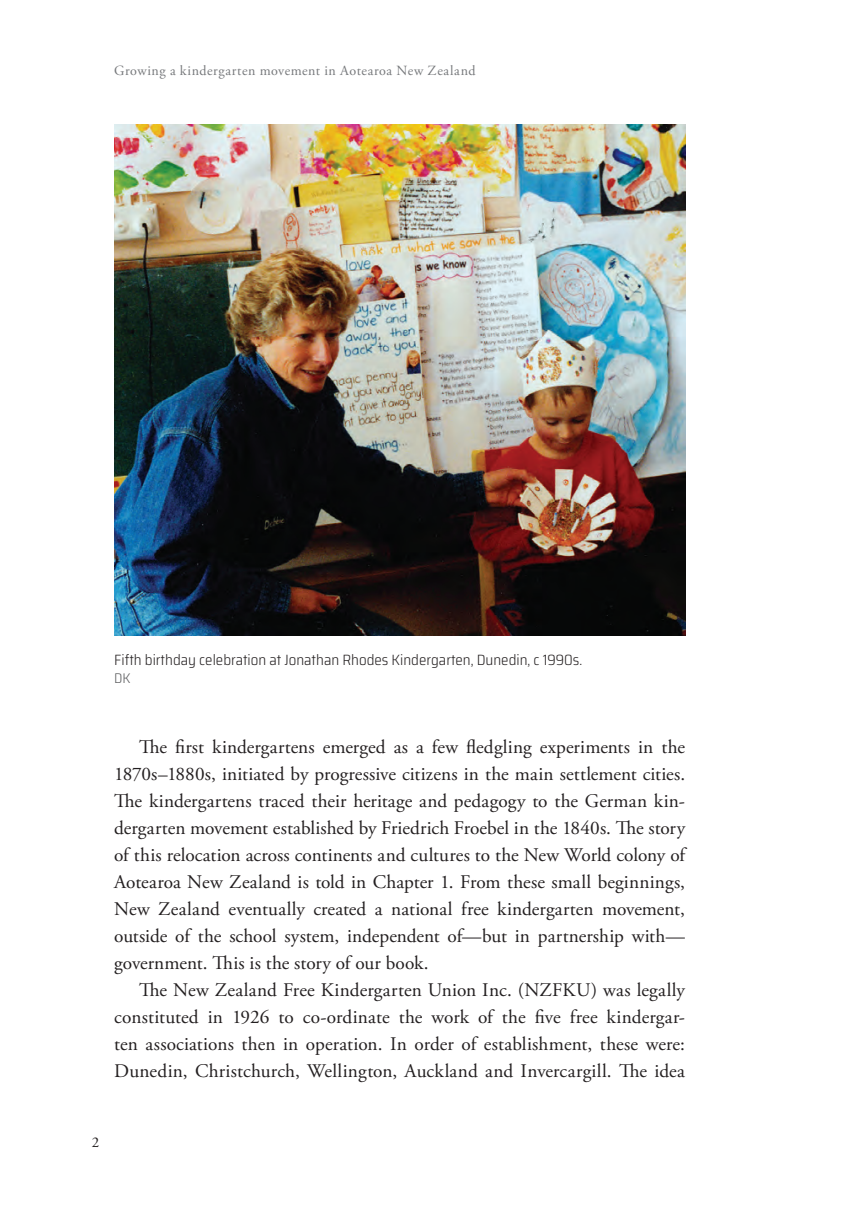
<style>
.page{position:relative;width:844px;height:1211px;background:#fff}
.page>*{position:absolute;margin:0;border:0;box-sizing:border-box;transform-origin:0 0}
.t1{font:19.25px/26.9px "Adobe Garamond Pro";letter-spacing:.005em;color:#231f20;text-align:justify}
.t2{font:300 semi-condensed 14.88px "Saira";color:#231f20}
.t3{font:14.88px "Adobe Garamond Pro";color:#231f20}
.t4{font:14px "Adobe Garamond Pro";letter-spacing:.035em;color:#76787b}
.t5{font:300 semi-condensed 14px "Saira";color:#57585a}
</style>
<div class="page">
<img style="left:114px;top:124px;width:571px;height:511px">
<p class="t4" style="left:114px;top:62px;width:363px">Growing a kindergarten movement in Aotearoa New Zealand</p>
<p class="t2" style="left:114px;top:648px;width:469px">Fifth birthday celebration at Jonathan Rhodes Kindergarten, Dunedin, c 1990s.</p>
<p class="t5" style="left:114px;top:668px;width:18px">DK</p>
<p class="t1" style="left:114px;top:734px;width:572px;text-indent:25px">The first kindergartens emerged as a few fledgling experiments in the 1870s–1880s, initiated by progressive citizens in the main settlement cities.<br>The kindergartens traced their heritage and pedagogy to the German kin&shy;dergarten movement established by Friedrich Froebel in the 1840s. The story of this relocation across continents and cultures to the New World colony of Aotearoa New Zealand is told in Chapter 1. From these small beginnings, New Zealand eventually created a national free kindergarten movement, outside of the school system, independent of—but in partnership with— government. This is the story of our book.</p>
<p class="t1" style="left:114px;top:977px;width:572px;text-indent:25px">The New Zealand Free Kindergarten Union Inc. (NZFKU) was legally constituted in 1926 to co-ordinate the work of the five free kindergar&shy;ten associations then in operation. In order of establishment, these were:<br>Dunedin, Christchurch, Wellington, Auckland and Invercargill. The idea</p>
<p class="t3" style="left:92px;top:1133px;width:9px">2</p>
</div>
